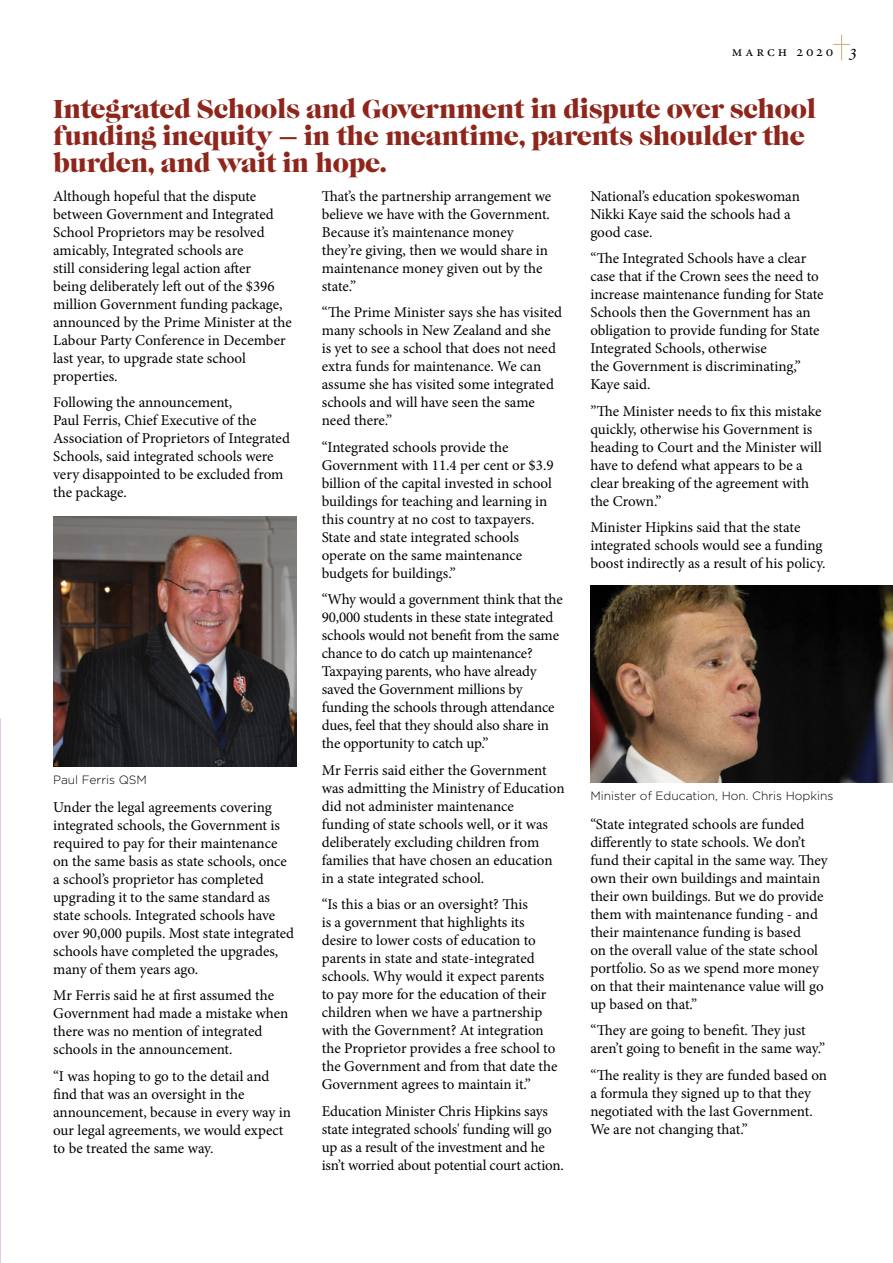
<style>
.page{position:relative;width:893px;height:1263px;background:#fff}
.page>*{position:absolute;margin:0;border:0;box-sizing:border-box;transform-origin:0 0}
.t1{font:27px/27px "Caslon Gra D";letter-spacing:-.01em;color:#8e261c}
.t2{font:15px/18px "Minion Pro";letter-spacing:-.005em;color:#000}
.t3{font:15px "Minion Exp";letter-spacing:.2em;color:#000}
.t4{font:300 12px "Gotham";color:#000}
</style>
<div class="page">
<img style="left:53px;top:516px;width:243px;height:251px">
<img style="left:590px;top:586px;width:303px;height:196px">
<svg style="left:833px;top:35px;width:17px;height:25px"></svg>
<p class="t3" style="left:732px;top:45px;width:103px">march 2020</p>
<h1 class="t1" style="left:53px;top:96px;width:764px">Integrated Schools and Government in dispute over school funding inequity – in the meantime, parents shoulder the burden, and wait in hope.</h1>
<p class="t2" style="left:322px;top:187px;width:231px">That’s the partnership arrangement we believe we have with the Government.<br>Because it’s maintenance money they’re giving, then we would share in maintenance money given out by the state.”</p>
<p class="t2" style="left:322px;top:304px;width:242px">“The Prime Minister says she has visited many schools in New Zealand and she is yet to see a school that does not need extra funds for maintenance. We can assume she has visited some integrated schools and will have seen the same need there.”</p>
<p class="t2" style="left:322px;top:438px;width:233px">“Integrated schools provide the Government with 11.4 per cent or $3.9 billion of the capital invested in school buildings for teaching and learning in this country at no cost to taxpayers.<br>State and state integrated schools operate on the same maintenance budgets for buildings.”</p>
<p class="t2" style="left:322px;top:591px;width:243px">“Why would a government think that the 90,000 students in these state integrated schools would not benefit from the same chance to do catch up maintenance?<br>Taxpaying parents, who have already saved the Government millions by funding the schools through attendance dues, feel that they should also share in the opportunity to catch up.”</p>
<p class="t2" style="left:322px;top:761px;width:244px">Mr Ferris said either the Government was admitting the Ministry of Education did not administer maintenance funding of state schools well, or it was deliberately excluding children from families that have chosen an education in a state integrated school.</p>
<p class="t2" style="left:322px;top:896px;width:237px">“Is this a bias or an oversight? This<br>is a government that highlights its desire to lower costs of education to parents in state and state-integrated schools. Why would it expect parents to pay more for the education of their children when we have a partnership with the Government? At integration the Proprietor provides a free school to the Government and from that date the Government agrees to maintain it.”</p>
<p class="t2" style="left:322px;top:1102px;width:244px">Education Minister Chris Hipkins says state integrated schools' funding will go up as a result of the investment and he isn’t worried about potential court action.</p>
<p class="t2" style="left:53px;top:187px;width:240px">Although hopeful that the dispute between Government and Integrated School Proprietors may be resolved amicably, Integrated schools are<br>still considering legal action after<br>being deliberately left out of the $396 million Government funding package, announced by the Prime Minister at the Labour Party Conference in December last year, to upgrade state school properties.</p>
<p class="t2" style="left:53px;top:394px;width:238px">Following the announcement,<br>Paul Ferris, Chief Executive of the<br>Association of Proprietors of Integrated<br>Schools, said integrated schools were very disappointed to be excluded from the package.</p>
<p class="t2" style="left:590px;top:187px;width:211px">National’s education spokeswoman<br>Nikki Kaye said the schools had a good case.</p>
<p class="t2" style="left:590px;top:250px;width:235px">“The Integrated Schools have a clear case that if the Crown sees the need to increase maintenance funding for State Schools then the Government has an obligation to provide funding for State Integrated Schools, otherwise<br>the Government is discriminating,” Kaye said.</p>
<p class="t2" style="left:590px;top:402px;width:233px">”The Minister needs to fix this mistake quickly, otherwise his Government is heading to Court and the Minister will have to defend what appears to be a clear breaking of the agreement with the Crown.”</p>
<p class="t2" style="left:590px;top:519px;width:237px">Minister Hipkins said that the state integrated schools would see a funding boost indirectly as a result of his policy.</p>
<p class="t4" style="left:53px;top:772px;width:95px">Paul Ferris QSM</p>
<p class="t4" style="left:590px;top:788px;width:245px">Minister of Education, Hon. Chris Hopkins</p>
<p class="t2" style="left:53px;top:798px;width:243px">Under the legal agreements covering integrated schools, the Government is required to pay for their maintenance on the same basis as state schools, once a school’s proprietor has completed upgrading it to the same standard as state schools. Integrated schools have over 90,000 pupils. Most state integrated schools have completed the upgrades, many of them years ago.</p>
<p class="t2" style="left:53px;top:987px;width:237px">Mr Ferris said he at first assumed the Government had made a mistake when there was no mention of integrated schools in the announcement.</p>
<p class="t2" style="left:53px;top:1067px;width:239px">“I was hoping to go to the detail and find that was an oversight in the announcement, because in every way in our legal agreements, we would expect to be treated the same way.</p>
<p class="t2" style="left:590px;top:815px;width:239px">“State integrated schools are funded differently to state schools. We don’t fund their capital in the same way. They own their own buildings and maintain their own buildings. But we do provide them with maintenance funding - and their maintenance funding is based<br>on the overall value of the state school portfolio. So as we spend more money on that their maintenance value will go up based on that.”</p>
<p class="t2" style="left:590px;top:1022px;width:236px">“They are going to benefit. They just aren’t going to benefit in the same way.”</p>
<p class="t2" style="left:590px;top:1066px;width:238px">“The reality is they are funded based on a formula they signed up to that they negotiated with the last Government.<br>We are not changing that.”</p>
</div>
